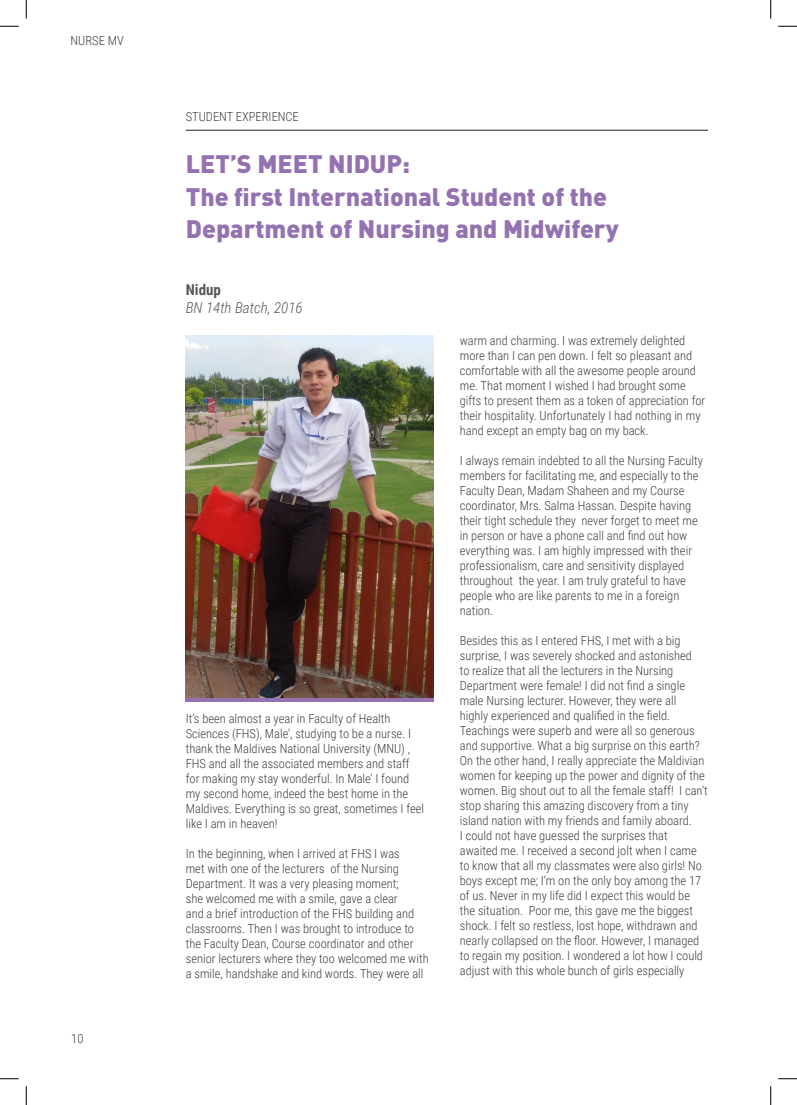
<style>
.page{position:relative;width:797px;height:1105px;background:#fff}
.page>*{position:absolute;margin:0;border:0;box-sizing:border-box;transform-origin:0 0}
.t1{font:900 25px/32.5px "DIN";color:#9471b1}
.t2{font:italic 300 15px "Roboto Condensed";color:#57585a}
.t3{font:700 15px "Roboto Condensed";color:#57585a}
.t4{font:300 12.5px/15px "Roboto Condensed";color:#3e3e3f}
</style>
<div class="page">
<hr style="left:186px;top:130px;width:522px;height:1px;background:#231f20">
<img style="left:186px;top:335px;width:248px;height:364px">
<hr style="left:186px;top:699px;width:248px;height:3px;background:#9471b1">
<svg style="left:0;top:25px;width:19px;height:2px"></svg>
<svg style="left:778px;top:25px;width:19px;height:2px"></svg>
<svg style="left:0;top:1078px;width:19px;height:1px"></svg>
<svg style="left:778px;top:1078px;width:19px;height:1px"></svg>
<svg style="left:25px;top:0;width:2px;height:19px"></svg>
<svg style="left:25px;top:1086px;width:2px;height:19px"></svg>
<svg style="left:770px;top:0;width:1px;height:19px"></svg>
<svg style="left:770px;top:1086px;width:1px;height:19px"></svg>
<p class="t4" style="left:71px;top:32px;width:55px">NURSE MV</p>
<p class="t4" style="left:71px;top:1031px;width:14px">10</p>
<p class="t4" style="left:186px;top:108px;width:115px">STUDENT EXPERIENCE</p>
<h1 class="t1" style="left:186px;top:147px;width:434px">LET’S MEET NIDUP:<br>The first International Student of the<br>Department of Nursing and Midwifery</h1>
<p class="t3" style="left:186px;top:279px;width:37px">Nidup</p>
<p class="t2" style="left:186px;top:297px;width:118px">BN 14th Batch, 2016</p>
<p class="t4" style="left:186px;top:711px;width:240px">It’s been almost a year in Faculty of Health Sciences (FHS), Male’, studying to be a nurse. I thank the Maldives National University (MNU) , FHS and all the associated members and staff for making my stay wonderful. In Male’ I found my second home, indeed the best home in the Maldives. Everything is so great, sometimes I feel like I am in heaven!</p>
<p class="t4" style="left:186px;top:846px;width:244px">In the beginning, when I arrived at FHS I was<br>met with one of the lecturers of the Nursing Department. It was a very pleasing moment;<br>she welcomed me with a smile, gave a clear<br>and a brief introduction of the FHS building and classrooms. Then I was brought to introduce to the Faculty Dean, Course coordinator and other senior lecturers where they too welcomed me with a smile, handshake and kind words. They were all</p>
<p class="t4" style="left:460px;top:332px;width:247px">warm and charming. I was extremely delighted more than I can pen down. I felt so pleasant and comfortable with all the awesome people around me. That moment I wished I had brought some gifts to present them as a token of appreciation for their hospitality. Unfortunately I had nothing in my hand except an empty bag on my back.</p>
<p class="t4" style="left:460px;top:452px;width:245px">I always remain indebted to all the Nursing Faculty members for facilitating me, and especially to the Faculty Dean, Madam Shaheen and my Course coordinator, Mrs. Salma Hassan. Despite having their tight schedule they never forget to meet me in person or have a phone call and find out how everything was. I am highly impressed with their professionalism, care and sensitivity displayed throughout the year. I am truly grateful to have people who are like parents to me in a foreign nation.</p>
<p class="t4" style="left:460px;top:632px;width:250px">Besides this as I entered FHS, I met with a big surprise, I was severely shocked and astonished<br>to realize that all the lecturers in the Nursing Department were female! I did not find a single male Nursing lecturer. However, they were all highly experienced and qualified in the field.<br>Teachings were superb and were all so generous and supportive. What a big surprise on this earth?<br>On the other hand, I really appreciate the Maldivian women for keeping up the power and dignity of the women. Big shout out to all the female staff! I can’t stop sharing this amazing discovery from a tiny island nation with my friends and family aboard.<br>I could not have guessed the surprises that awaited me. I received a second jolt when I came to know that all my classmates were also girls! No boys except me; I’m on the only boy among the 17 of us. Never in my life did I expect this would be the situation. Poor me, this gave me the biggest shock. I felt so restless, lost hope, withdrawn and nearly collapsed on the floor. However, I managed to regain my position. I wondered a lot how I could adjust with this whole bunch of girls especially</p>
</div>
